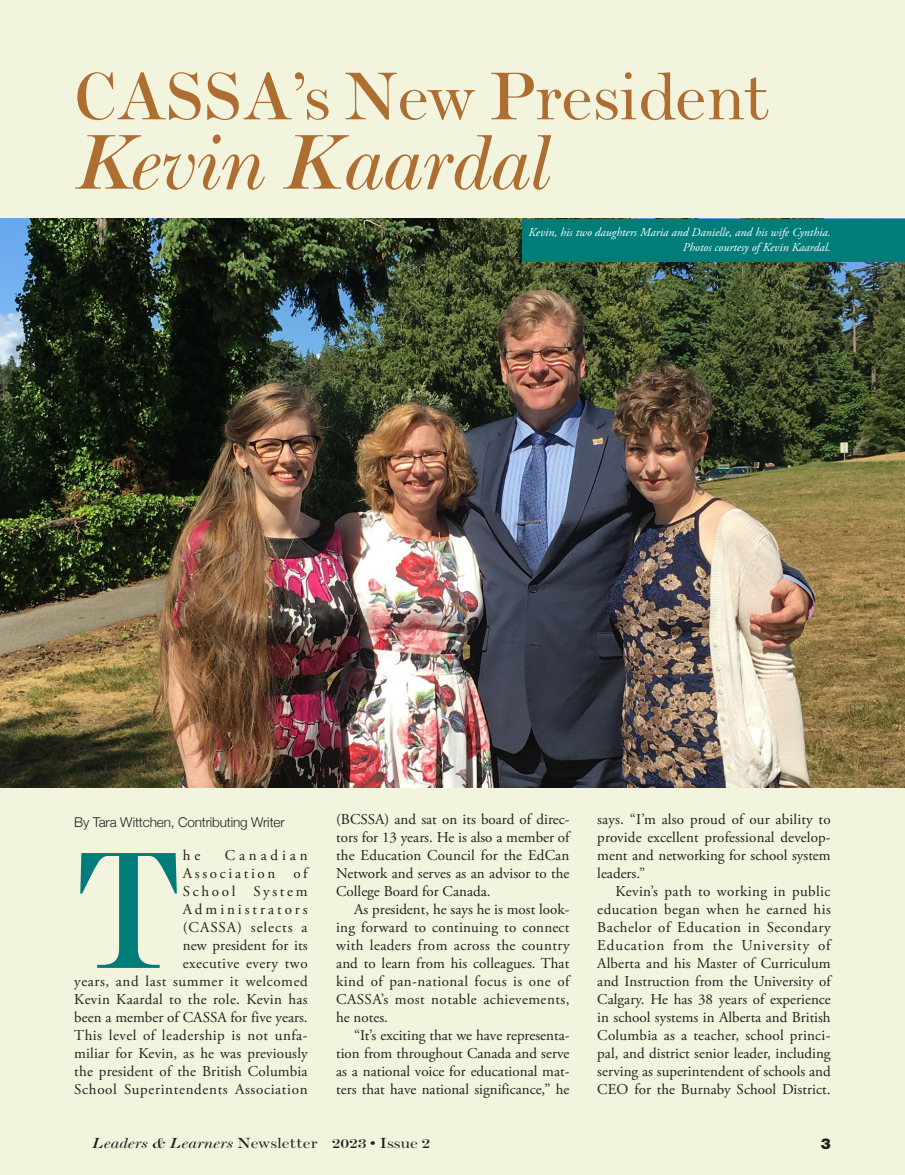
<style>
.page{position:relative;width:905px;height:1175px;background:#fff}
.page>*{position:absolute;margin:0;border:0;box-sizing:border-box;transform-origin:0 0}
.t1{font:170.4px "Scotch Roman";color:#007d79;scale:.93 1}
.feature_head{font:italic 79.5px "Scotch Roman";letter-spacing:-.02em;color:#ae6d31}
.feature_head-2{font:69px "Scotch Roman";letter-spacing:-.02em;color:#ae6d31}
.t2{font:15px/18px "Adobe Garamond Pro";letter-spacing:.01em;color:#231f20;text-align:justify}
.t3{font:15px/18px "Adobe Garamond Pro";letter-spacing:.035em;color:#231f20;text-align:right}
.t4{font:15px "Scotch Roman";letter-spacing:-.01em;color:#231f20;scale:1.15 1}
.t5{font:900 15px "Helvetica Neue";color:#231f20}
.bylines{font:300 13.5px "Helvetica Neue";letter-spacing:-.01em;color:#231f20}
.captions{font:italic 12px/14.4px "Adobe Garamond Pro";color:#fff;text-align:right}
.s1{font-style:italic}
</style>
<div class="page">
<div style="left:0;top:0;width:904px;height:1174px;background:#f2f4dd"></div>
<img style="left:0;top:219px;width:904px;height:569px">
<div style="left:522px;top:219px;width:382px;height:42px;background:#007d79"></div>
<p class="feature_head-2" style="left:74px;top:56px;width:697px">CASSA’s New President</p>
<p class="feature_head" style="left:74px;top:116px;width:479px">Kevin Kaardal</p>
<p class="captions" style="left:528px;top:226px;width:303px">Kevin, his two daughters Maria and Danielle, and his wife Cynthia.<br>Photos courtesy of Kevin Kaardal.</p>
<p class="bylines" style="left:74px;top:811px;width:212px">By Tara Wittchen, Contributing Writer</p>
<p class="t3" style="left:74px;top:846px;width:235px">Canadian<br>Association of<br>School System<br>Administrators<br>(CASSA) selects a<br>new president for its<br>executive every two<br>years, and last summer it welcomed<br>Kevin Kaardal to the role. Kevin has been a member of CASSA for five years.<br>This level of leadership is not unfa&shy;miliar for Kevin, as he was previously the president of the British Columbia<br>School Superintendents Association</p>
<p class="t1" style="left:74px;top:812px;width:118px">T</p>
<p class="t2" style="left:183px;top:846px;width:19px">h e</p>
<p class="t2" style="left:336px;top:810px;width:235px">(BCSSA) and sat on its board of direc&shy;tors for 13 years. He is also a member of the Education Council for the EdCan Network and serves as an advisor to the College Board for Canada.</p>
<p class="t2" style="left:336px;top:900px;width:235px;text-indent:18px">As president, he says he is most look&shy;ing forward to continuing to connect with leaders from across the country and to learn from his colleagues. That kind of pan-national focus is one of CASSA’s most notable achievements, he notes.</p>
<p class="t2" style="left:336px;top:1026px;width:235px;text-indent:18px">“It’s exciting that we have representa&shy;tion from throughout Canada and serve as a national voice for educational mat&shy;ters that have national significance,” he</p>
<p class="t2" style="left:597px;top:810px;width:235px">says. “I’m also proud of our ability to provide excellent professional develop&shy;ment and networking for school system leaders.”</p>
<p class="t2" style="left:597px;top:882px;width:235px;text-indent:18px">Kevin’s path to working in public education began when he earned his Bachelor of Education in Secondary Education from the University of Alberta and his Master of Curriculum and Instruction from the University of Calgary. He has 38 years of experience in school systems in Alberta and British Columbia as a teacher, school princi&shy;pal, and district senior leader, including serving as superintendent of schools and CEO for the Burnaby School District.</p>
<p class="t4" style="left:92px;top:1134px;width:295px"><span class="s1">Leaders &amp; Learners</span> Newsletter 2023 • Issue 2</p>
<p class="t5" style="left:820px;top:1134px;width:12px">3</p>
</div>
